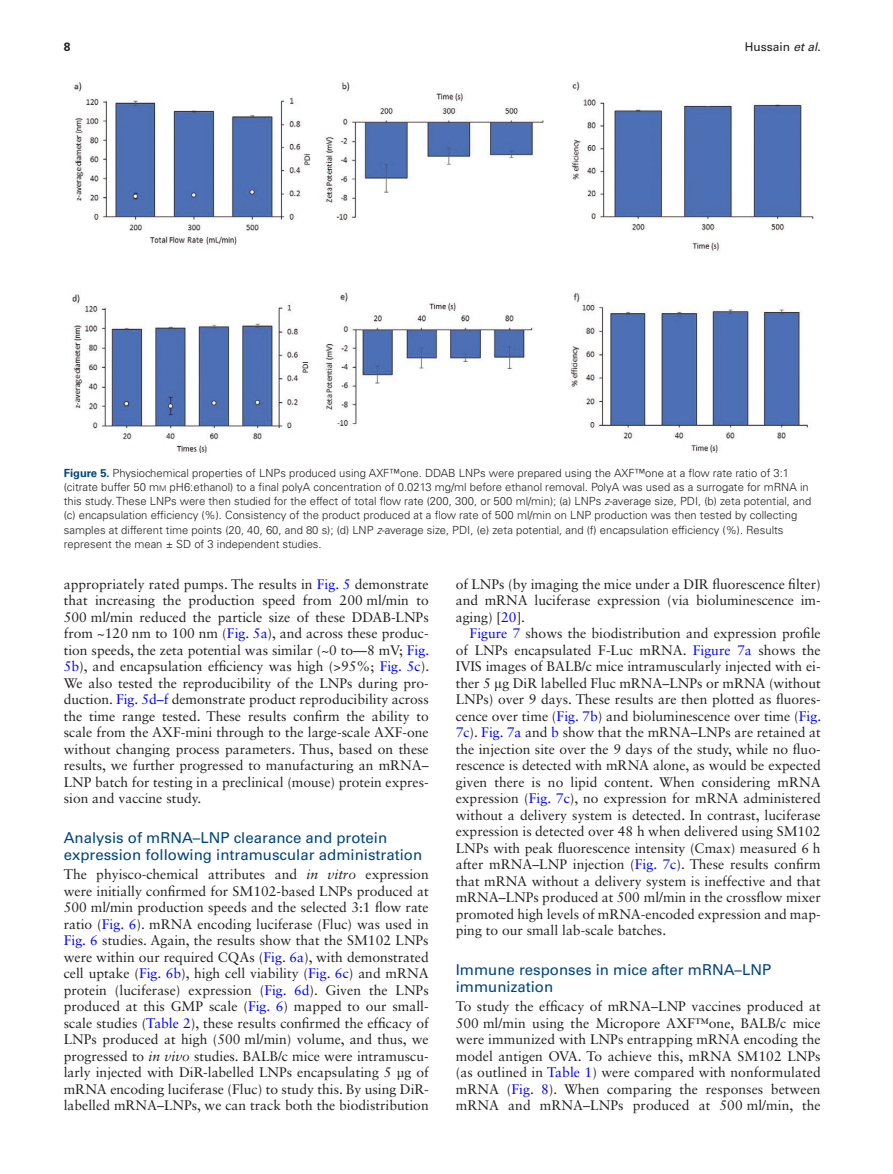
<style>
.page{position:relative;width:893px;height:1174px;background:#fff}
.page>*{position:absolute;margin:0;border:0;box-sizing:border-box;transform-origin:0 0}
.t1{font:15px/16.5px "Univers LT Std";color:#00467e}
.Text{font:13.8px/16.5px "Sabon LT Std";color:#231f20;text-align:justify}
.TextInd{font:13.8px/16.5px "Sabon LT Std";color:#231f20;text-align:justify}
.t2{font:12px "Univers LT Std";color:#231f20}
.t3{font:700 12px "Univers LT Std";color:#231f20}
.FigCapt{font:300 11.25px/14.2px "Univers LT Std";color:#231f20}
.s1{font-style:italic}
.s2{font-weight:700;color:#00467e}
.s3{font-size:7.8px}
.s4{color:#00f}
.s5{font-family:"Sabon LT Std Italic 2"}
.s6{font-family:"Gandhari Unicode"}
</style>
<div class="page">
<img style="left:72px;top:81px;width:744px;height:371px">
<p class="t3" style="left:64px;top:40px;width:8px">8</p>
<p class="t2" style="left:745px;top:40px;width:78px">Hussain <span class="s1">et al</span>.</p>
<p class="FigCapt" style="left:64px;top:465px;width:749px"><span class="s2">Figure 5.</span> Physiochemical properties of LNPs produced using AXF™one. DDAB LNPs were prepared using the AXF™one at a flow rate ratio of 3:1 (citrate buffer 50 m<span class="s3">m</span> pH6:ethanol) to a final polyA concentration of 0.0213 mg/ml before ethanol removal. PolyA was used as a surrogate for mRNA in this study. These LNPs were then studied for the effect of total flow rate (200, 300, or 500 ml/min); (a) LNPs <span class="s1">z</span>-average size, PDI, (b) zeta potential, and (c) encapsulation efficiency (%). Consistency of the product produced at a flow rate of 500 ml/min on LNP production was then tested by collecting samples at different time points (20, 40, 60, and 80 s); (d) LNP <span class="s1">z</span>-average size, PDI, (e) zeta potential, and (f) encapsulation efficiency (%). Results represent the mean ± SD of 3 independent studies.</p>
<p class="Text" style="left:64px;top:575px;width:367px">appropriately rated pumps. The results in <span class="s4">Fig. 5</span> demonstrate that increasing the production speed from 200 ml/min to 500 ml/min reduced the particle size of these DDAB-LNPs from ~120 nm to 100 nm (<span class="s4">Fig. 5a</span>), and across these produc&shy;tion speeds, the zeta potential was similar (~0 to—8 mV; <span class="s4">Fig.<br>5b</span>), and encapsulation efficiency was high (&gt;95%; <span class="s4">Fig. 5c</span>).<br>We also tested the reproducibility of the LNPs during pro&shy;duction. <span class="s4">Fig. 5d–f</span> demonstrate product reproducibility across the time range tested. These results confirm the ability to scale from the AXF-mini through to the large-scale AXF-one without changing process parameters. Thus, based on these results, we further progressed to manufacturing an mRNA– LNP batch for testing in a preclinical (mouse) protein expres&shy;sion and vaccine study.</p>
<h3 class="t1" style="left:64px;top:829px;width:360px">Analysis of mRNA–LNP clearance and protein expression following intramuscular administration</h3>
<p class="Text" style="left:64px;top:866px;width:366px">The phyisco-chemical attributes and <span class="s5">in vitro</span> expression were initially confirmed for SM102-based LNPs produced at 500 ml/min production speeds and the selected 3:1 flow rate ratio (<span class="s4">Fig. 6</span>). mRNA encoding luciferase (Fluc) was used in <span class="s4">Fig. 6</span> studies. Again, the results show that the SM102 LNPs were within our required CQAs (<span class="s4">Fig. 6a</span>), with demonstrated cell uptake (<span class="s4">Fig. 6b</span>), high cell viability (<span class="s4">Fig. 6c</span>) and mRNA protein (luciferase) expression (<span class="s4">Fig. 6d</span>). Given the LNPs produced at this GMP scale (<span class="s4">Fig. 6</span>) mapped to our small&shy;scale studies (<span class="s4">Table 2</span>), these results confirmed the efficacy of LNPs produced at high (500 ml/min) volume, and thus, we progressed to <span class="s5">in vivo</span> studies. BALB/c mice were intramuscu&shy;larly injected with DiR-labelled LNPs encapsulating 5 µg of mRNA encoding luciferase (Fluc) to study this. By using DiR&shy;labelled mRNA–LNPs, we can track both the biodistribution</p>
<p class="Text" style="left:456px;top:575px;width:366px">of LNPs (by imaging the mice under a DIR fluorescence filter) and mRNA luciferase expression (via bioluminescence im&shy;aging) [<span class="s4">20</span>].</p>
<p class="TextInd" style="left:456px;top:625px;width:367px;text-indent:14px"><span class="s4">Figure 7</span> shows the biodistribution and expression profile of LNPs encapsulated F-Luc mRNA. <span class="s4">Figure 7a</span> shows the IVIS images of BALB/c mice intramuscularly injected with ei&shy;ther 5 <span class="s6">μ</span>g DiR labelled Fluc mRNA–LNPs or mRNA (without LNPs) over 9 days. These results are then plotted as fluores&shy;cence over time (<span class="s4">Fig. 7b</span>) and bioluminescence over time (<span class="s4">Fig.<br>7c</span>). <span class="s4">Fig. 7a</span> and <span class="s4">b</span> show that the mRNA–LNPs are retained at the injection site over the 9 days of the study, while no fluo&shy;rescence is detected with mRNA alone, as would be expected given there is no lipid content. When considering mRNA expression (<span class="s4">Fig. 7c</span>), no expression for mRNA administered without a delivery system is detected. In contrast, luciferase expression is detected over 48 h when delivered using SM102<br>LNPs with peak fluorescence intensity (Cmax) measured 6 h after mRNA–LNP injection (<span class="s4">Fig. 7c</span>). These results confirm that mRNA without a delivery system is ineffective and that mRNA–LNPs produced at 500 ml/min in the crossflow mixer promoted high levels of mRNA-encoded expression and map&shy;ping to our small lab-scale batches.</p>
<h3 class="t1" style="left:456px;top:961px;width:317px">Immune responses in mice after mRNA–LNP immunization</h3>
<p class="Text" style="left:456px;top:998px;width:366px">To study the efficacy of mRNA–LNP vaccines produced at 500 ml/min using the Micropore AXF™one, BALB/c mice were immunized with LNPs entrapping mRNA encoding the model antigen OVA. To achieve this, mRNA SM102 LNPs (as outlined in <span class="s4">Table 1</span>) were compared with nonformulated mRNA (<span class="s4">Fig. 8</span>). When comparing the responses between mRNA and mRNA–LNPs produced at 500 ml/min, the</p>
</div>
